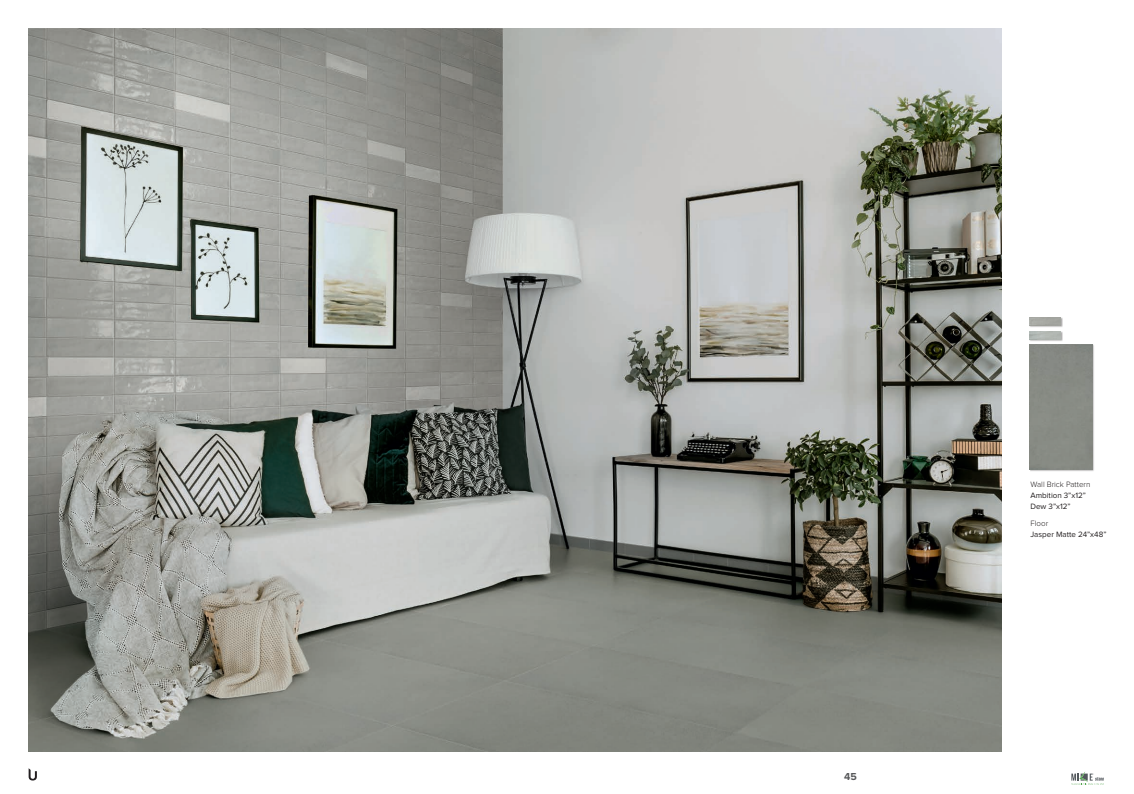
<style>
.page{position:relative;width:1134px;height:794px;background:#fff}
.page>*{position:absolute;margin:0;border:0;box-sizing:border-box;transform-origin:0 0}
.t1{font:700 10.5px "Proxima Nova";color:#57585a}
.t2{font:8px "Proxima Nova";color:#231f20}
.t3{font:300 8px "Proxima Nova";color:#231f20}
</style>
<div class="page">
<svg style="left:29px;top:768px;width:8px;height:12px"></svg>
<svg style="left:1071px;top:772px;width:33px;height:12px"></svg>
<img style="left:28px;top:29px;width:973px;height:722px">
<div style="left:1030px;top:344px;width:64px;height:128px;background:#231f20;opacity:.4"></div>
<div style="left:1030px;top:345px;width:62px;height:124px;background:#878b84"></div>
<div style="left:1030px;top:318px;width:33px;height:10px;background:#231f20;opacity:.4"></div>
<img style="left:1030px;top:318px;width:31px;height:7px">
<div style="left:1030px;top:331px;width:33px;height:10px;background:#b1b6b2"></div>
<h1 class="t1" style="left:844px;top:772px;width:14px">45</h1>
<p class="t3" style="left:1030px;top:478px;width:61px">Wall Brick Pattern</p>
<p class="t2" style="left:1030px;top:491px;width:57px">Ambition 3”x12”</p>
<p class="t2" style="left:1030px;top:502px;width:42px">Dew 3”x12”</p>
<p class="t3" style="left:1030px;top:517px;width:19px">Floor</p>
<p class="t2" style="left:1030px;top:530px;width:77px">Jasper Matte 24”x48”</p>
</div>
